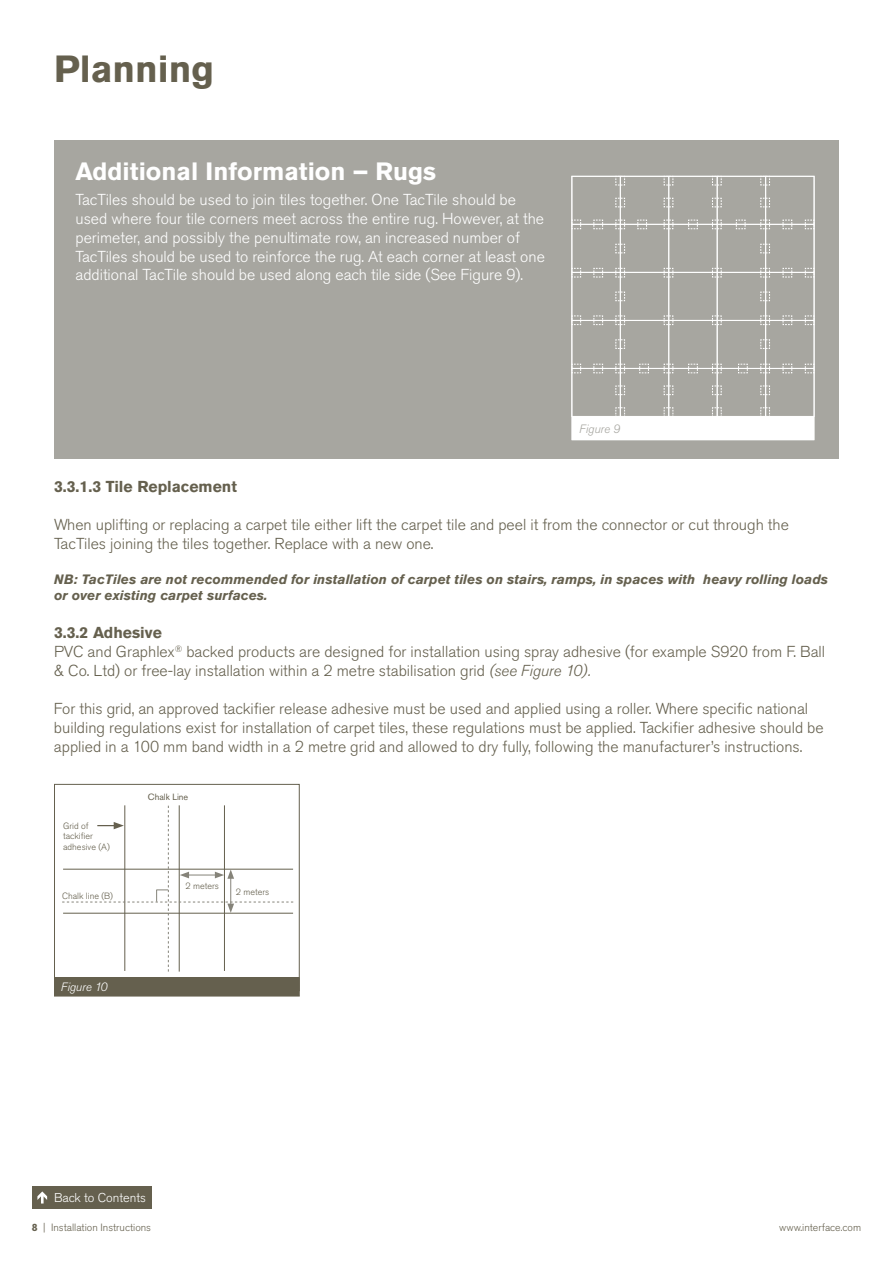
<style>
.page{position:relative;width:893px;height:1263px;background:#fff}
.page>*{position:absolute;margin:0;border:0;box-sizing:border-box;transform-origin:0 0}
.t1{font:700 37.5px "Akzidenz Grotesk Pro";color:#65604e}
.t2{font:700 24.9px "Akzidenz Grotesk Pro";color:#fff}
.t3{font:300 15.75px/18.9px "Akzidenz Grotesk Pro";color:#65604e}
.t4{font:300 15.75px/18.9px "Akzidenz Grotesk Pro";color:#fff}
.t5{font:700 15.75px "Akzidenz Grotesk Pro";color:#65604e}
.t6{font:italic 700 13.5px/16.2px "Akzidenz Grotesk Pro";color:#65604e}
.t7{font:300 12.75px "Akzidenz Grotesk Pro";color:#fff}
.t8{font:italic 300 12px "Akzidenz Grotesk Pro";color:#fff}
.t9{font:italic 300 12px "Akzidenz Grotesk Pro";color:#a7a6a0}
.t10{font:300 10.5px "Akzidenz Grotesk Pro";color:#65604e}
.t11{font:300 9px/10.8px "Akzidenz Grotesk Pro";color:#65604e}
.t12{font:9px "Akzidenz Grotesk Pro";color:#65604e}
.s1{font-weight:700}
.s2{font-style:italic}
</style>
<div class="page">
<div style="left:32px;top:1186px;width:119px;height:23px;background:#65604e"></div>
<svg style="left:37px;top:1191px;width:10px;height:12px"></svg>
<div style="left:54px;top:784px;width:246px;height:207px;border:1px solid #65604e"></div>
<div style="left:55px;top:978px;width:244px;height:18px;background:#65604e"></div>
<div style="left:54px;top:977px;width:246px;height:19px;border:1px solid #65604e"></div>
<hr style="left:179px;top:805px;width:1px;height:166px;background:#65604e">
<hr style="left:224px;top:805px;width:1px;height:166px;background:#65604e">
<hr style="left:124px;top:805px;width:1px;height:166px;background:#65604e">
<svg style="left:62px;top:806px;width:231px;height:165px"></svg>
<div style="left:54px;top:140px;width:785px;height:319px;background:#a7a6a0"></div>
<svg style="left:571px;top:176px;width:244px;height:241px"></svg>
<div style="left:572px;top:176px;width:242px;height:241px;border:1px solid #fff"></div>
<div style="left:572px;top:417px;width:242px;height:23px;background:#fff"></div>
<h1 class="t1" style="left:54px;top:45px;width:162px">Planning</h1>
<h2 class="t2" style="left:75px;top:155px;width:362px">Additional Information – Rugs</h2>
<p class="t4" style="left:75px;top:190px;width:471px">TacTiles should be used to join tiles together. One TacTile should be used where four tile corners meet across the entire rug. However, at the perimeter, and possibly the penultimate row, an increased number of TacTiles should be used to reinforce the rug. At each corner at least one additional TacTile should be used along each tile side (See Figure 9).</p>
<p class="t9" style="left:579px;top:421px;width:42px">Figure 9</p>
<p class="t5" style="left:54px;top:477px;width:185px">3.3.1.3 Tile Replacement</p>
<p class="t3" style="left:54px;top:515px;width:736px">When uplifting or replacing a carpet tile either lift the carpet tile and peel it from the connector or cut through the<br>TacTiles joining the tiles together. Replace with a new one.</p>
<p class="t6" style="left:54px;top:571px;width:776px">NB: TacTiles are not recommended for installation of carpet tiles on stairs, ramps, in spaces with heavy rolling loads or over existing carpet surfaces.</p>
<p class="t3" style="left:54px;top:623px;width:773px"><span class="s1">3.3.2 Adhesive<br></span>PVC and Graphlex<sup>®</sup> backed products are designed for installation using spray adhesive (for example S920 from F. Ball &amp; Co. Ltd) or free-lay installation within a 2 metre stabilisation grid <span class="s2">(see Figure 10).</span></p>
<p class="t3" style="left:54px;top:699px;width:771px">For this grid, an approved tackifier release adhesive must be used and applied using a roller. Where specific national building regulations exist for installation of carpet tiles, these regulations must be applied. Tackifier adhesive should be applied in a 100 mm band width in a 2 metre grid and allowed to dry fully, following the manufacturer’s instructions.</p>
<p class="t11" style="left:63px;top:820px;width:48px">Grid of tackifier adhesive (A)</p>
<p class="t11" style="left:62px;top:890px;width:52px">Chalk line (B)</p>
<p class="t8" style="left:61px;top:979px;width:48px">Figure 10</p>
<p class="t12" style="left:148px;top:791px;width:42px">Chalk Line</p>
<p class="t11" style="left:186px;top:881px;width:35px">2 meters</p>
<p class="t11" style="left:236px;top:886px;width:35px">2 meters</p>
<p class="t7" style="left:54px;top:1189px;width:93px">Back to Contents</p>
<p class="t10" style="left:32px;top:1220px;width:121px"><span class="s1">8</span> | Installation Instructions</p>
<p class="t10" style="left:779px;top:1220px;width:83px">www.interface.com</p>
</div>
